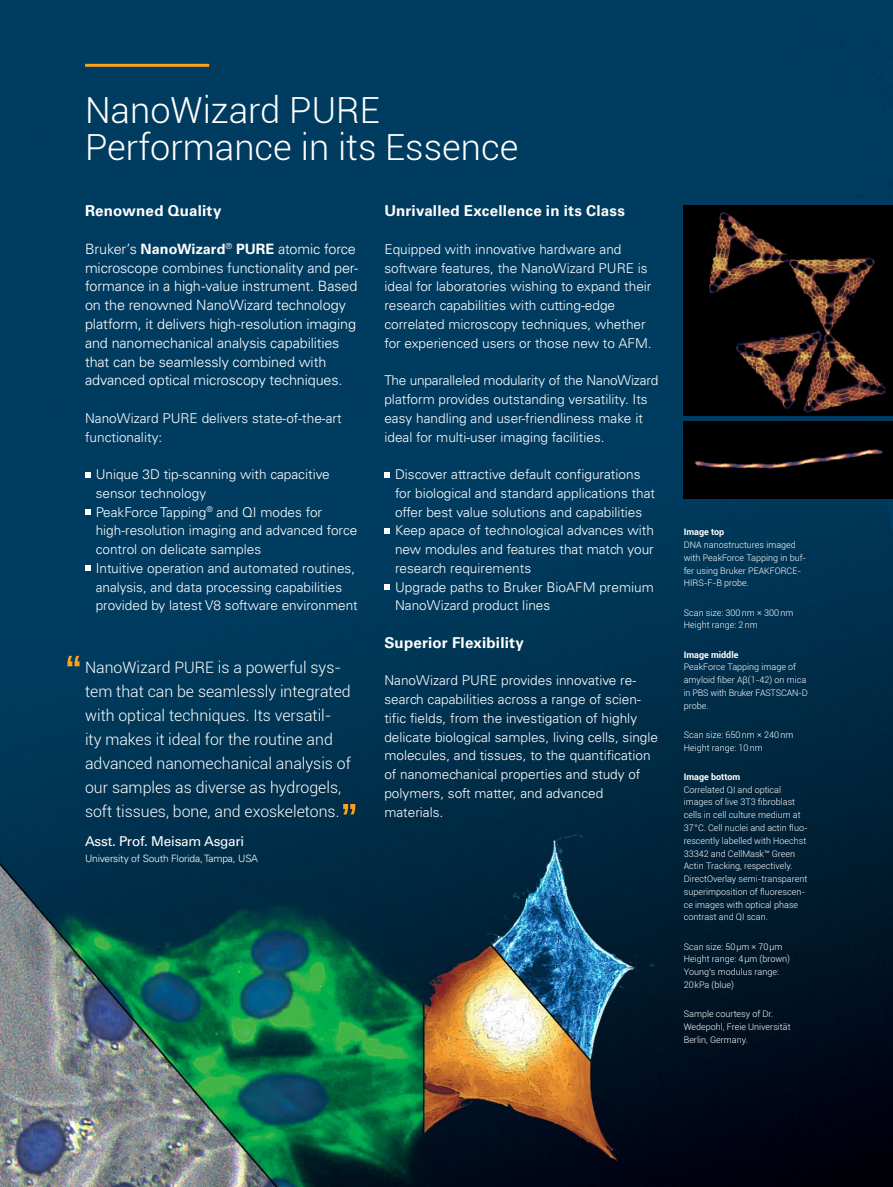
<style>
.page{position:relative;width:893px;height:1187px;background:#fff}
.page>*{position:absolute;margin:0;border:0;box-sizing:border-box;transform-origin:0 0}
.t1{font:300 36px/37.5px "Roboto";color:#fff}
.t2{font:300 15.75px/24px "Roboto";color:#fff}
.t3{font:700 15px "Univers";letter-spacing:.015em;color:#fff}
.t4{font:300 14.25px/18.8px "Univers";letter-spacing:-.01em;color:#fff}
.t5{font:300 13.5px/18.8px "Univers";color:#fff}
.t6{font:13.5px "Univers";letter-spacing:-.015em;color:#fff}
.t7{font:300 10.2px "Univers";letter-spacing:-.015em;color:#fff}
.t8{font:300 9px/12.8px "Roboto";color:#fff}
.t9{font:700 9px "Roboto";color:#fff}
.s1{font-weight:700}
</style>
<div class="page">
<img style="left:0;top:0;width:893px;height:1186px">
<svg style="left:67px;top:655px;width:13px;height:11px"></svg>
<svg style="left:343px;top:804px;width:12px;height:10px"></svg>
<svg style="left:384px;top:472px;width:6px;height:5px"></svg>
<svg style="left:384px;top:528px;width:6px;height:5px"></svg>
<svg style="left:384px;top:584px;width:6px;height:5px"></svg>
<svg style="left:85px;top:472px;width:5px;height:5px"></svg>
<svg style="left:85px;top:509px;width:5px;height:5px"></svg>
<svg style="left:85px;top:565px;width:5px;height:6px"></svg>
<img style="left:684px;top:205px;width:209px;height:210px">
<div style="left:684px;top:421px;width:209px;height:77px;background:#000"></div>
<hr style="left:85px;top:64px;width:124px;height:3px;background:#faa21b">
<h1 class="t1" style="left:85px;top:90px;width:435px">NanoWizard PURE<br>Performance in its Essence</h1>
<p class="t3" style="left:85px;top:202px;width:138px">Renowned Quality</p>
<p class="t4" style="left:85px;top:239px;width:275px">Bruker’s <span class="s1">NanoWizard</span><sup>®</sup> <span class="s1">PURE</span> atomic force microscope combines functionality and per&shy;formance in a high-value instrument. Based on the renowned NanoWizard technology platform, it delivers high-resolution imaging and nanomechanical analysis capabilities that can be seamlessly combined with advanced optical microscopy techniques.</p>
<p class="t5" style="left:85px;top:408px;width:258px">NanoWizard PURE delivers state-of-the-art functionality:</p>
<p class="t5" style="left:96px;top:465px;width:264px">Unique 3D tip-scanning with capacitive sensor technology<br>PeakForce Tapping<sup>®</sup> and QI modes for high-resolution imaging and advanced force control on delicate samples<br>Intuitive operation and automated routines, analysis, and data processing capabilities provided by latest V8 software environment</p>
<p class="t2" style="left:85px;top:654px;width:267px">NanoWizard PURE is a powerful sys&shy;tem that can be seamlessly integrated with optical techniques. Its versatil&shy;ity makes it ideal for the routine and advanced nanomechanical analysis of our samples as diverse as hydrogels, soft tissues, bone, and exoskeletons.</p>
<p class="t6" style="left:85px;top:832px;width:161px">Asst. Prof. Meisam Asgari</p>
<p class="t7" style="left:85px;top:852px;width:174px">University of South Florida, Tampa, USA</p>
<p class="t3" style="left:384px;top:202px;width:242px">Unrivalled Excellence in its Class</p>
<p class="t5" style="left:384px;top:240px;width:269px">Equipped with innovative hardware and software features, the NanoWizard PURE is ideal for laboratories wishing to expand their research capabilities with cutting-edge correlated microscopy techniques, whether for experienced users or those new to AFM.</p>
<p class="t5" style="left:384px;top:371px;width:275px">The unparalleled modularity of the NanoWizard platform provides outstanding versatility. Its easy handling and user-friendliness make it ideal for multi-user imaging facilities.</p>
<p class="t5" style="left:395px;top:465px;width:262px">Discover attractive default configurations for biological and standard applications that offer best value solutions and capabilities Keep apace of technological advances with new modules and features that match your research requirements<br>Upgrade paths to Bruker BioAFM premium NanoWizard product lines</p>
<p class="t3" style="left:384px;top:633px;width:141px">Superior Flexibility</p>
<p class="t5" style="left:384px;top:671px;width:275px">NanoWizard PURE provides innovative re&shy;search capabilities across a range of scien&shy;tific fields, from the investigation of highly delicate biological samples, living cells, single molecules, and tissues, to the quantification of nanomechanical properties and study of polymers, soft matter, and advanced materials.</p>
<p class="t9" style="left:684px;top:525px;width:42px">Image top</p>
<p class="t8" style="left:684px;top:538px;width:124px">DNA nanostructures imaged with PeakForce Tapping in buf&shy;fer using Bruker PEAKFORCE-<br>HIRS-F-B probe.</p>
<p class="t8" style="left:684px;top:605px;width:111px">Scan size: 300 nm × 300 nm<br>Height range: 2 nm</p>
<p class="t9" style="left:684px;top:648px;width:56px">Image middle</p>
<p class="t8" style="left:684px;top:660px;width:126px">PeakForce Tapping image of amyloid fiber Aβ(1-42) on mica in PBS with Bruker FASTSCAN-D probe.</p>
<p class="t8" style="left:684px;top:728px;width:111px">Scan size: 650 nm × 240 nm<br>Height range: 10 nm</p>
<p class="t9" style="left:684px;top:770px;width:58px">Image bottom</p>
<p class="t8" style="left:684px;top:782px;width:126px">Correlated QI and optical images of live 3T3 fibroblast cells in cell culture medium at<br>37°C. Cell nuclei and actin fluo&shy;rescently labelled with Hoechst<br>33342 and CellMask™ Green<br>Actin Tracking, respectively.<br>DirectOverlay semi-transparent superimposition of fluorescen&shy;ce images with optical phase contrast and QI scan.</p>
<p class="t8" style="left:684px;top:939px;width:108px">Scan size: 50µm × 70µm<br>Height range: 4µm (brown)<br>Young’s modulus range:<br>20kPa (blue)</p>
<p class="t8" style="left:684px;top:1007px;width:108px">Sample courtesy of Dr.<br>Wedepohl, Freie Universität<br>Berlin, Germany.</p>
</div>
